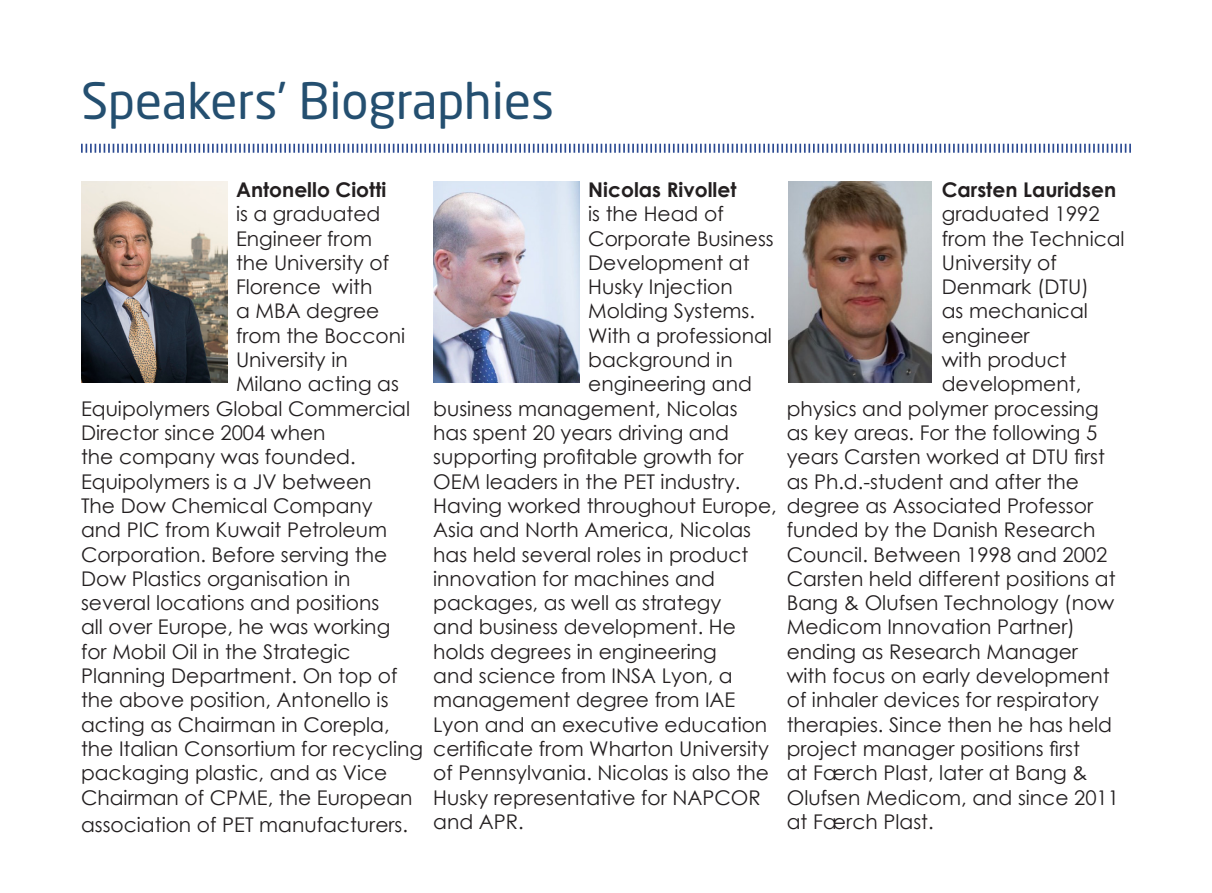
<style>
.page{position:relative;width:1212px;height:893px;background:#fff}
.page>*{position:absolute;margin:0;border:0;box-sizing:border-box;transform-origin:0 0}
.t1{font:49.5px "Neo Sans Std";color:#244f70}
.t2{font:20.25px "Century Gothic";color:#231f20}
.t3{font:700 20.25px "Century Gothic";color:#231f20}
</style>
<div class="page">
<svg style="left:81px;top:143px;width:1050px;height:10px"></svg>
<img style="left:81px;top:182px;width:146px;height:201px">
<img style="left:433px;top:182px;width:147px;height:201px">
<img style="left:788px;top:182px;width:144px;height:201px">
<p class="t1" style="left:81px;top:70px;width:475px">Speakers’ Biographies</p>
<p class="t3" style="left:236px;top:174px;width:152px">Antonello Ciotti</p>
<p class="t2" style="left:236px;top:200px;width:146px">is a graduated</p>
<p class="t2" style="left:236px;top:224px;width:137px">Engineer from</p>
<p class="t2" style="left:236px;top:248px;width:154px">the University of</p>
<p class="t2" style="left:236px;top:273px;width:138px">Florence with</p>
<p class="t2" style="left:236px;top:297px;width:145px">a MBA degree</p>
<p class="t2" style="left:236px;top:321px;width:171px">from the Bocconi</p>
<p class="t2" style="left:236px;top:346px;width:113px">University in</p>
<p class="t2" style="left:236px;top:370px;width:164px">Milano acting as</p>
<p class="t2" style="left:81px;top:394px;width:331px">Equipolymers Global Commercial</p>
<p class="t2" style="left:81px;top:418px;width:246px">Director since 2004 when</p>
<p class="t2" style="left:81px;top:443px;width:276px">the company was founded.</p>
<p class="t2" style="left:81px;top:467px;width:292px">Equipolymers is a JV between</p>
<p class="t2" style="left:81px;top:491px;width:293px">The Dow Chemical Company</p>
<p class="t2" style="left:81px;top:516px;width:307px">and PIC from Kuwait Petroleum</p>
<p class="t2" style="left:81px;top:540px;width:308px">Corporation. Before serving the</p>
<p class="t2" style="left:81px;top:564px;width:271px">Dow Plastics organisation in</p>
<p class="t2" style="left:81px;top:589px;width:300px">several locations and positions</p>
<p class="t2" style="left:81px;top:613px;width:311px">all over Europe, he was working</p>
<p class="t2" style="left:81px;top:637px;width:271px">for Mobil Oil in the Strategic</p>
<p class="t2" style="left:81px;top:661px;width:318px">Planning Department. On top of</p>
<p class="t2" style="left:81px;top:686px;width:309px">the above position, Antonello is</p>
<p class="t2" style="left:81px;top:710px;width:310px">acting as Chairman in Corepla,</p>
<p class="t2" style="left:81px;top:734px;width:344px">the Italian Consortium for recycling</p>
<p class="t2" style="left:81px;top:759px;width:308px">packaging plastic, and as Vice</p>
<p class="t2" style="left:81px;top:783px;width:333px">Chairman of CPME, the European</p>
<p class="t2" style="left:81px;top:810px;width:329px">association of PET manufacturers.</p>
<p class="t3" style="left:588px;top:174px;width:150px">Nicolas Rivollet</p>
<p class="t2" style="left:588px;top:200px;width:137px">is the Head of</p>
<p class="t2" style="left:588px;top:224px;width:187px">Corporate Business</p>
<p class="t2" style="left:588px;top:248px;width:163px">Development at</p>
<p class="t2" style="left:588px;top:273px;width:146px">Husky Injection</p>
<p class="t2" style="left:588px;top:297px;width:168px">Molding Systems.</p>
<p class="t2" style="left:588px;top:321px;width:185px">With a professional</p>
<p class="t2" style="left:588px;top:346px;width:146px">background in</p>
<p class="t2" style="left:588px;top:370px;width:165px">engineering and</p>
<p class="t2" style="left:433px;top:394px;width:306px">business management, Nicolas</p>
<p class="t2" style="left:433px;top:418px;width:297px">has spent 20 years driving and</p>
<p class="t2" style="left:433px;top:443px;width:312px">supporting profitable growth for</p>
<p class="t2" style="left:433px;top:467px;width:309px">OEM leaders in the PET industry.</p>
<p class="t2" style="left:433px;top:491px;width:345px">Having worked throughout Europe,</p>
<p class="t2" style="left:433px;top:516px;width:319px">Asia and North America, Nicolas</p>
<p class="t2" style="left:433px;top:540px;width:317px">has held several roles in product</p>
<p class="t2" style="left:433px;top:564px;width:283px">innovation for machines and</p>
<p class="t2" style="left:433px;top:589px;width:290px">packages, as well as strategy</p>
<p class="t2" style="left:433px;top:613px;width:304px">and business development. He</p>
<p class="t2" style="left:433px;top:637px;width:285px">holds degrees in engineering</p>
<p class="t2" style="left:433px;top:661px;width:301px">and science from INSA Lyon, a</p>
<p class="t2" style="left:433px;top:686px;width:304px">management degree from IAE</p>
<p class="t2" style="left:433px;top:710px;width:336px">Lyon and an executive education</p>
<p class="t2" style="left:433px;top:734px;width:337px">certificate from Wharton University</p>
<p class="t2" style="left:433px;top:759px;width:337px">of Pennsylvania. Nicolas is also the</p>
<p class="t2" style="left:433px;top:783px;width:329px">Husky representative for NAPCOR</p>
<p class="t2" style="left:433px;top:807px;width:92px">and APR.</p>
<p class="t3" style="left:942px;top:174px;width:176px">Carsten Lauridsen</p>
<p class="t2" style="left:942px;top:200px;width:159px">graduated 1992</p>
<p class="t2" style="left:942px;top:224px;width:184px">from the Technical</p>
<p class="t2" style="left:942px;top:248px;width:116px">University of</p>
<p class="t2" style="left:942px;top:273px;width:149px">Denmark (DTU)</p>
<p class="t2" style="left:942px;top:297px;width:148px">as mechanical</p>
<p class="t2" style="left:942px;top:321px;width:89px">engineer</p>
<p class="t2" style="left:942px;top:346px;width:127px">with product</p>
<p class="t2" style="left:942px;top:370px;width:141px">development,</p>
<p class="t2" style="left:787px;top:394px;width:314px">physics and polymer processing</p>
<p class="t2" style="left:787px;top:418px;width:312px">as key areas. For the following 5</p>
<p class="t2" style="left:787px;top:443px;width:320px">years Carsten worked at DTU first</p>
<p class="t2" style="left:787px;top:467px;width:294px">as Ph.d.-student and after the</p>
<p class="t2" style="left:787px;top:491px;width:308px">degree as Associated Professor</p>
<p class="t2" style="left:787px;top:516px;width:310px">funded by the Danish Research</p>
<p class="t2" style="left:787px;top:540px;width:322px">Council. Between 1998 and 2002</p>
<p class="t2" style="left:787px;top:564px;width:330px">Carsten held different positions at</p>
<p class="t2" style="left:787px;top:589px;width:329px">Bang &amp; Olufsen Technology (now</p>
<p class="t2" style="left:787px;top:613px;width:290px">Medicom Innovation Partner)</p>
<p class="t2" style="left:787px;top:637px;width:293px">ending as Research Manager</p>
<p class="t2" style="left:787px;top:661px;width:324px">with focus on early development</p>
<p class="t2" style="left:787px;top:686px;width:314px">of inhaler devices for respiratory</p>
<p class="t2" style="left:787px;top:710px;width:327px">therapies. Since then he has held</p>
<p class="t2" style="left:787px;top:734px;width:295px">project manager positions first</p>
<p class="t2" style="left:787px;top:759px;width:302px">at Færch Plast, later at Bang &amp;</p>
<p class="t2" style="left:787px;top:783px;width:334px">Olufsen Medicom, and since 2011</p>
<p class="t2" style="left:787px;top:807px;width:148px">at Færch Plast.</p>
</div>
